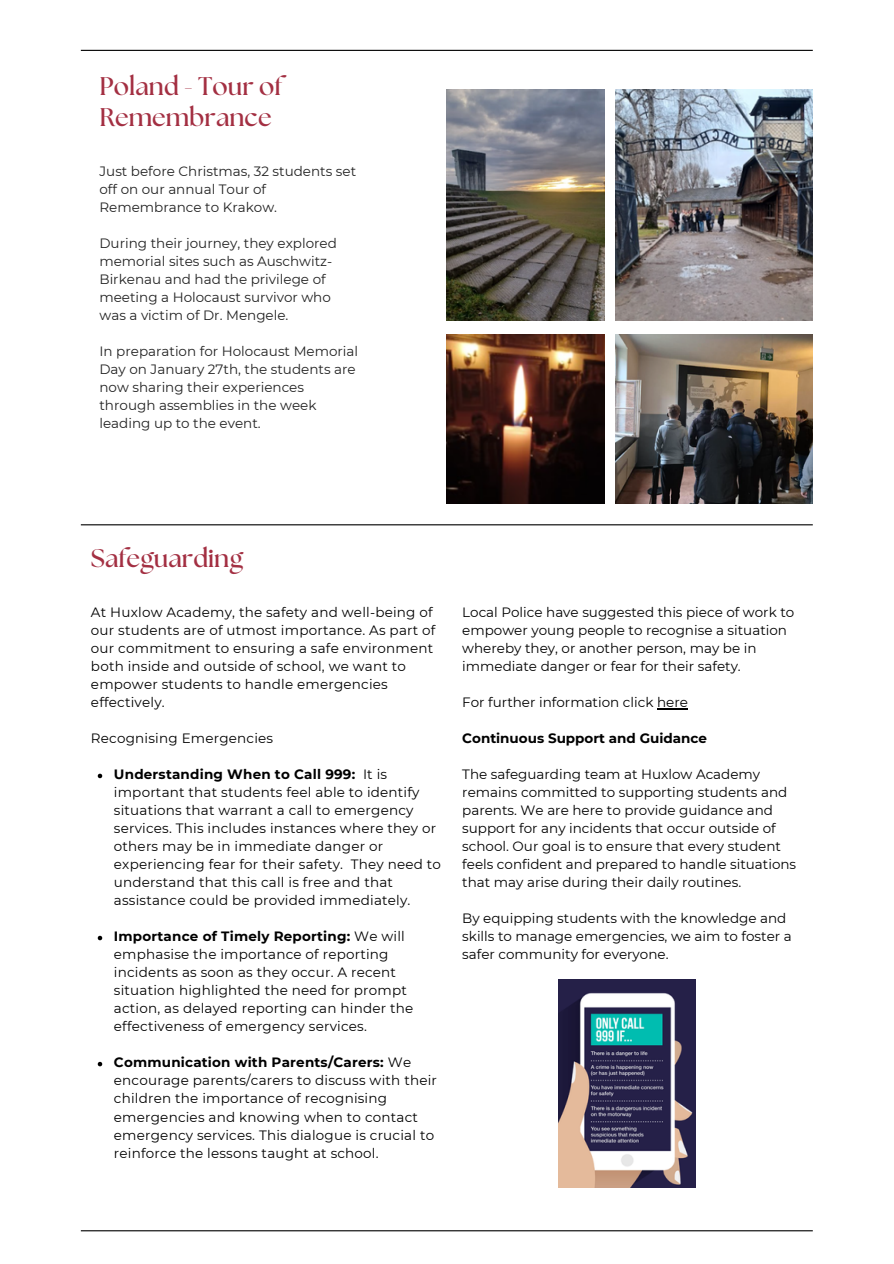
<style>
.page{position:relative;width:894px;height:1264px;background:#fff}
.page>*{position:absolute;margin:0;border:0;box-sizing:border-box;transform-origin:0 0}
.t1{font:700 25.5px/31.5px "The Seasons";color:#a32f42}
.t2{font:13.5px/18px "Montserrat";letter-spacing:.015em;color:#000}
.t3{font:13.5px/18px "Montserrat";color:#222}
.t4{font:700 13.5px "Montserrat";color:#000}
.s1{font-weight:700}
</style>
<div class="page">
<hr style="left:81px;top:50px;width:731px;height:1px;background:#000">
<hr style="left:81px;top:1230px;width:731px;height:1px;background:#000">
<svg style="left:98px;top:773px;width:4px;height:5px"></svg>
<svg style="left:98px;top:935px;width:4px;height:5px"></svg>
<svg style="left:98px;top:1061px;width:4px;height:5px"></svg>
<hr style="left:657px;top:708px;width:30px;height:1px;background:#000">
<img style="left:446px;top:89px;width:158px;height:231px">
<img style="left:615px;top:89px;width:197px;height:231px">
<img style="left:446px;top:334px;width:158px;height:169px">
<img style="left:615px;top:334px;width:197px;height:169px">
<hr style="left:81px;top:524px;width:731px;height:1px;background:#000">
<img style="left:558px;top:979px;width:137px;height:208px">
<p class="t1" style="left:99px;top:71px;width:184px">Poland - Tour of<br>Remembrance</p>
<p class="t3" style="left:99px;top:162px;width:258px">Just before Christmas, 32 students set off on our annual Tour of<br>Remembrance to Krakow.</p>
<p class="t3" style="left:99px;top:234px;width:239px">During their journey, they explored memorial sites such as Auschwitz-<br>Birkenau and had the privilege of meeting a Holocaust survivor who was a victim of Dr. Mengele.</p>
<p class="t3" style="left:99px;top:342px;width:260px">In preparation for Holocaust Memorial<br>Day on January 27th, the students are now sharing their experiences through assemblies in the week leading up to the event.</p>
<p class="t1" style="left:91px;top:543px;width:153px">Safeguarding</p>
<p class="t2" style="left:91px;top:603px;width:346px">At Huxlow Academy, the safety and well-being of our students are of utmost importance. As part of our commitment to ensuring a safe environment both inside and outside of school, we want to empower students to handle emergencies effectively.</p>
<p class="t2" style="left:91px;top:729px;width:184px">Recognising Emergencies</p>
<p class="t2" style="left:114px;top:765px;width:328px"><span class="s1">Understanding When to Call 999:</span> It is important that students feel able to identify situations that warrant a call to emergency services. This includes instances where they or others may be in immediate danger or experiencing fear for their safety. They need to understand that this call is free and that assistance could be provided immediately.</p>
<p class="t2" style="left:114px;top:927px;width:301px"><span class="s1">Importance of Timely Reporting:</span> We will emphasise the importance of reporting incidents as soon as they occur. A recent situation highlighted the need for prompt action, as delayed reporting can hinder the effectiveness of emergency services.</p>
<p class="t2" style="left:114px;top:1053px;width:324px"><span class="s1">Communication with Parents/Carers:</span> We encourage parents/carers to discuss with their children the importance of recognising emergencies and knowing when to contact emergency services. This dialogue is crucial to reinforce the lessons taught at school.</p>
<p class="t2" style="left:462px;top:603px;width:333px">Local Police have suggested this piece of work to empower young people to recognise a situation whereby they, or another person, may be in immediate danger or fear for their safety.</p>
<p class="t2" style="left:462px;top:693px;width:227px">For further information click here</p>
<p class="t4" style="left:462px;top:730px;width:246px">Continuous Support and Guidance</p>
<p class="t2" style="left:462px;top:765px;width:335px">The safeguarding team at Huxlow Academy remains committed to supporting students and parents. We are here to provide guidance and support for any incidents that occur outside of school. Our goal is to ensure that every student feels confident and prepared to handle situations that may arise during their daily routines.</p>
<p class="t2" style="left:462px;top:909px;width:331px">By equipping students with the knowledge and skills to manage emergencies, we aim to foster a safer community for everyone.</p>
</div>
